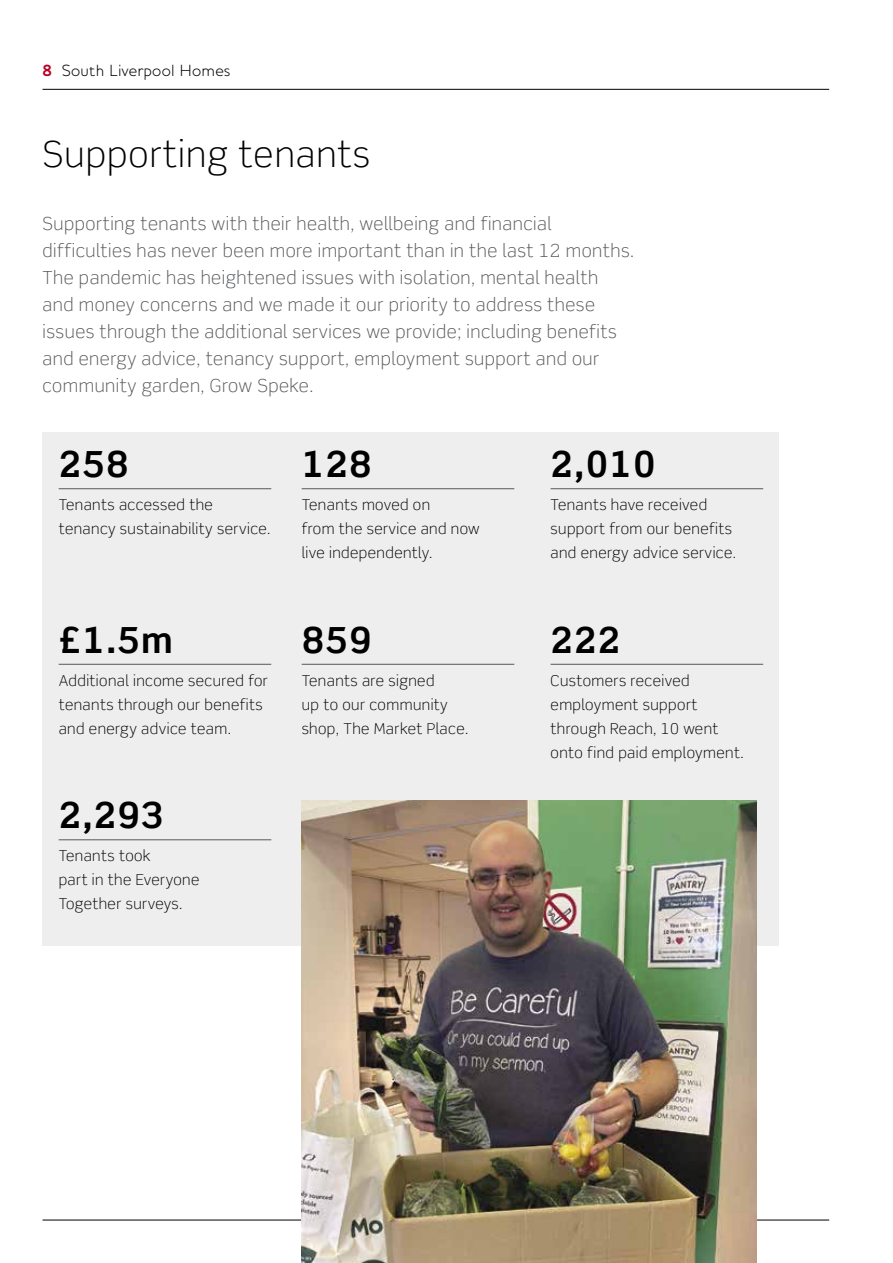
<style>
.page{position:relative;width:893px;height:1263px;background:#fff}
.page>*{position:absolute;margin:0;border:0;box-sizing:border-box;transform-origin:0 0}
.t1{font:700 36px "Scene Pro";letter-spacing:.03em;color:#000}
.t2{font:300 36px "Scene Pro";letter-spacing:.03em;color:#000}
.t3{font:300 18px/27px "Scene Pro";letter-spacing:.03em;color:#55585a}
.t4{font:300 16.5px "Houschka";letter-spacing:.02em;color:#000}
.t5{font:300 15px/24px "Scene Pro";letter-spacing:.03em;color:#000}
.s1{font-weight:700;color:#be0027}
</style>
<div class="page">
<hr style="left:43px;top:89px;width:786px;height:1px;background:#000">
<hr style="left:43px;top:1219px;width:786px;height:1px;background:#000">
<div style="left:43px;top:432px;width:736px;height:513px;background:#eee"></div>
<img style="left:302px;top:800px;width:454px;height:463px">
<hr style="left:59px;top:839px;width:212px;height:1px;background:#55585a">
<hr style="left:59px;top:488px;width:212px;height:1px;background:#55585a">
<hr style="left:302px;top:488px;width:212px;height:1px;background:#55585a">
<hr style="left:551px;top:488px;width:212px;height:1px;background:#55585a">
<hr style="left:59px;top:664px;width:212px;height:1px;background:#55585a">
<hr style="left:302px;top:664px;width:212px;height:1px;background:#55585a">
<hr style="left:551px;top:664px;width:212px;height:1px;background:#55585a">
<p class="t4" style="left:43px;top:61px;width:189px"><span class="s1">8</span> South Liverpool Homes</p>
<h1 class="t2" style="left:43px;top:132px;width:329px">Supporting tenants</h1>
<p class="t3" style="left:43px;top:210px;width:593px">Supporting tenants with their health, wellbeing and financial difficulties has never been more important than in the last 12 months.<br>The pandemic has heightened issues with isolation, mental health<br>and money concerns and we made it our priority to address these issues through the additional services we provide; including benefits and energy advice, tenancy support, employment support and our community garden, Grow Speke.</p>
<h1 class="t1" style="left:59px;top:442px;width:71px">258</h1>
<p class="t5" style="left:59px;top:493px;width:213px">Tenants accessed the tenancy sustainability service.</p>
<h1 class="t1" style="left:59px;top:617px;width:116px">£1.5m</h1>
<p class="t5" style="left:59px;top:669px;width:211px">Additional income secured for tenants through our benefits and energy advice team.</p>
<h1 class="t1" style="left:59px;top:793px;width:107px">2,293</h1>
<p class="t5" style="left:59px;top:844px;width:142px">Tenants took<br>part in the Everyone<br>Together surveys.</p>
<h1 class="t1" style="left:302px;top:442px;width:71px">128</h1>
<p class="t5" style="left:302px;top:493px;width:180px">Tenants moved on<br>from the service and now live independently.</p>
<h1 class="t1" style="left:302px;top:617px;width:71px">859</h1>
<p class="t5" style="left:302px;top:669px;width:168px">Tenants are signed<br>up to our community shop, The Market Place.</p>
<h1 class="t1" style="left:551px;top:442px;width:107px">2,010</h1>
<p class="t5" style="left:551px;top:493px;width:187px">Tenants have received support from our benefits and energy advice service.</p>
<h1 class="t1" style="left:551px;top:617px;width:71px">222</h1>
<p class="t5" style="left:551px;top:669px;width:195px">Customers received employment support through Reach, 10 went onto find paid employment.</p>
</div>
